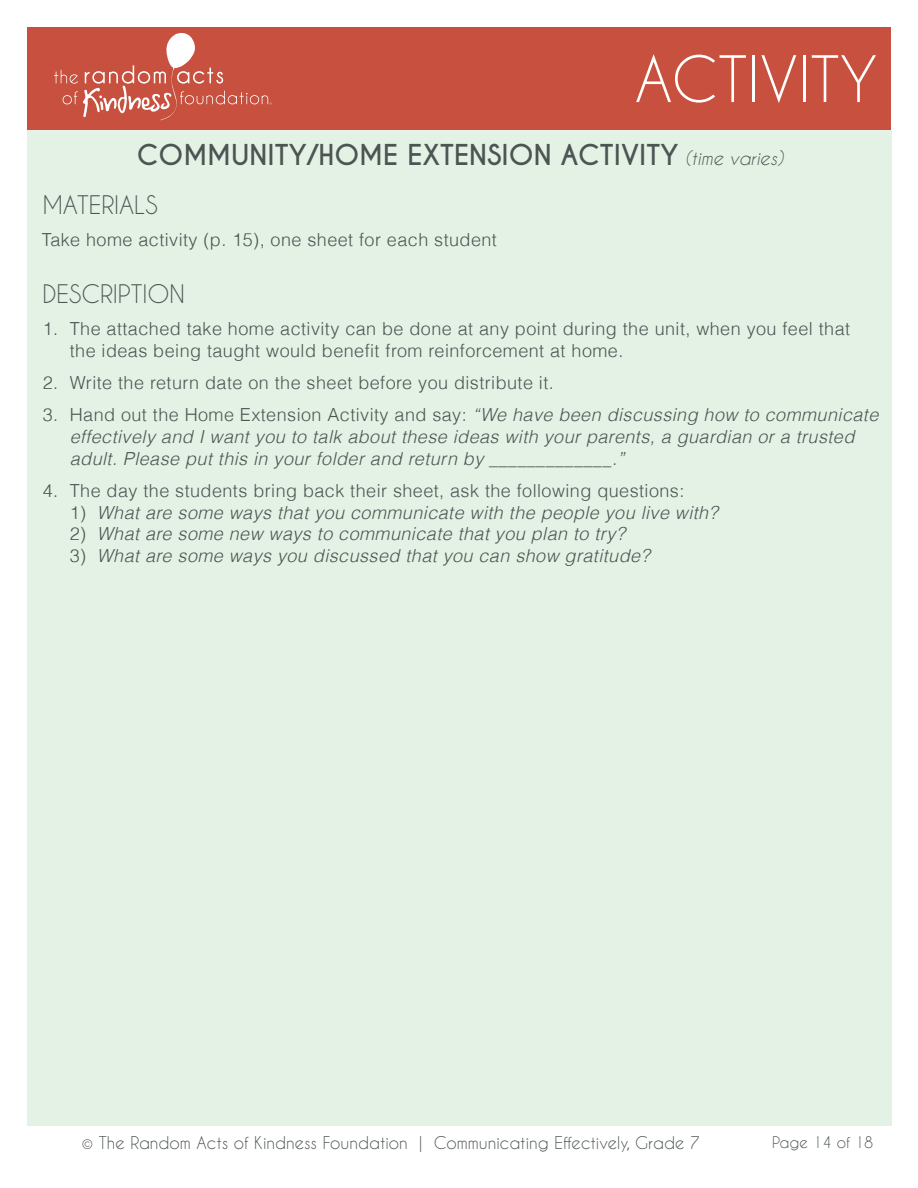
<style>
.page{position:relative;width:918px;height:1188px;background:#fff}
.page>*{position:absolute;margin:0;border:0;box-sizing:border-box;transform-origin:0 0}
.t1{font:60px "Caviar Dreams";color:#fff}
.t2{font:700 27px "Caviar Dreams";color:#4c5553}
.t3{font:24px "Caviar Dreams";color:#4c5553}
.t4{font:italic 300 18px/21.6px "Helvetica";letter-spacing:.025em;color:#4b5553}
.t5{font:300 18px/21.6px "Helvetica";letter-spacing:.025em;color:#4b5553}
.t6{font:16.5px "Caviar Dreams";color:#4c5553}
.t7{font:15px "Caviar Dreams";color:#4c5553}
.s1{font-weight:400;font-style:italic;font-size:18px}
.s2{font-style:normal}
</style>
<div class="page">
<div style="left:28px;top:27px;width:863px;height:103px;background:#c7513e"></div>
<svg style="left:54px;top:33px;width:218px;height:87px"></svg>
<div style="left:28px;top:130px;width:864px;height:995px;background:#e3f2e5"></div>
<h1 class="t1" style="left:635px;top:43px;width:244px">ACTIVITY</h1>
<h2 class="t2" style="left:137px;top:138px;width:648px">COMMUNITY/HOME EXTENSION ACTIVITY <span class="s1">(time varies)</span></h2>
<h3 class="t3" style="left:43px;top:190px;width:116px">MATERIALS</h3>
<p class="t5" style="left:42px;top:228px;width:457px">Take home activity (p. 15), one sheet for each student</p>
<h3 class="t3" style="left:43px;top:280px;width:144px">DESCRIPTION</h3>
<p class="t5" style="left:70px;top:317px;width:782px;text-indent:-27px">1. The attached take home activity can be done at any point during the unit, when you feel that the ideas being taught would benefit from reinforcement at home.</p>
<p class="t5" style="left:43px;top:371px;width:513px">2. Write the return date on the sheet before you distribute it.</p>
<p class="t4" style="left:70px;top:404px;width:810px;text-indent:-27px"><span class="s2">3. Hand out the Home Extension Activity and say:</span> “We have been discussing how to communicate effectively and I want you to talk about these ideas with your parents, a guardian or a trusted adult. Please put this in your folder and return by _____________.”</p>
<p class="t5" style="left:43px;top:479px;width:643px">4. The day the students bring back their sheet, ask the following questions:</p>
<p class="t4" style="left:70px;top:501px;width:649px"><span class="s2">1)</span> What are some ways that you communicate with the people you live with?</p>
<p class="t4" style="left:70px;top:523px;width:557px"><span class="s2">2)</span> What are some new ways to communicate that you plan to try?</p>
<p class="t4" style="left:70px;top:544px;width:581px"><span class="s2">3)</span> What are some ways you discussed that you can show gratitude?</p>
<p class="t6" style="left:82px;top:1133px;width:620px">© The Random Acts of Kindness Foundation | Communicating Effectively, Grade 7</p>
<p class="t7" style="left:772px;top:1133px;width:103px">Page 14 of 18</p>
</div>
